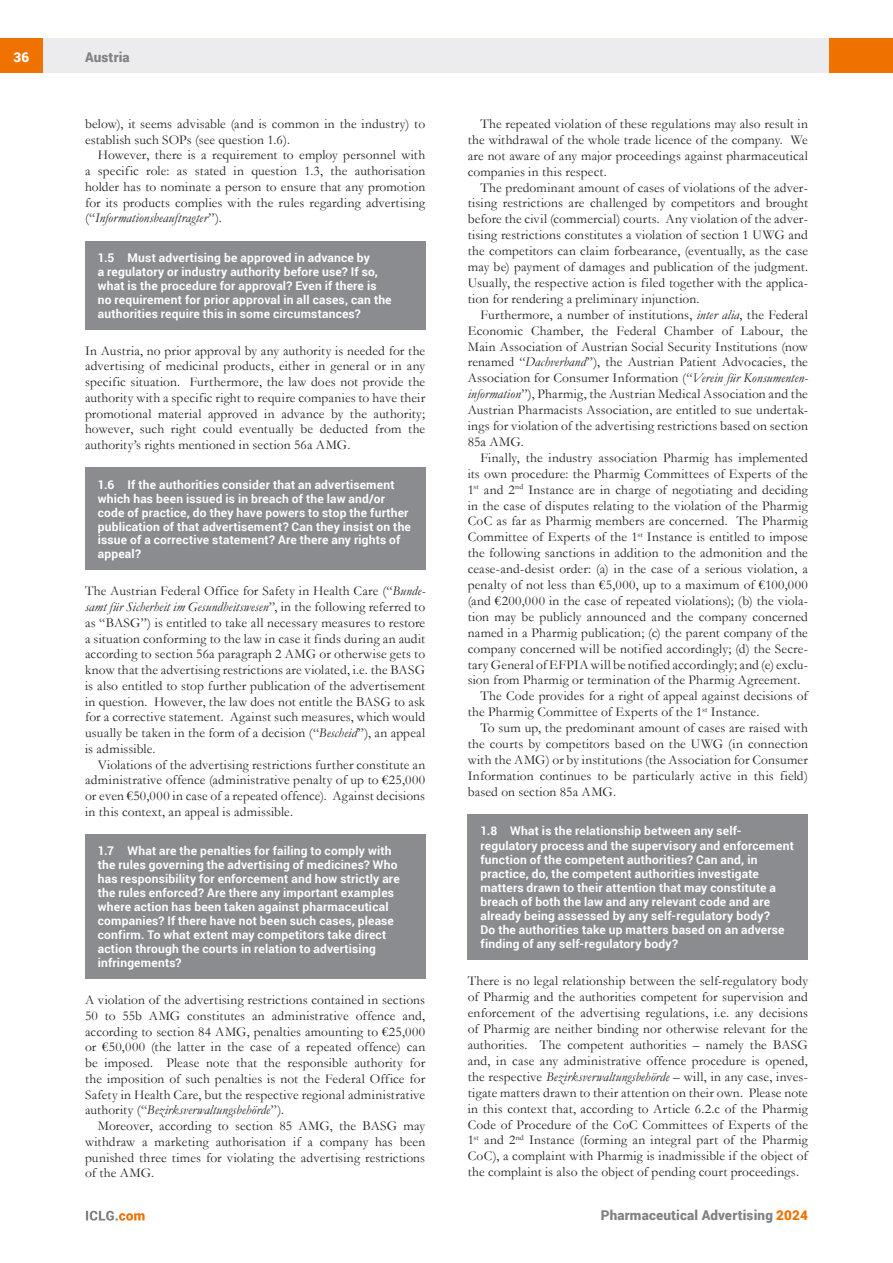
<style>
.page{position:relative;width:893px;height:1263px;background:#fff}
.page>*{position:absolute;margin:0;border:0;box-sizing:border-box;transform-origin:0 0}
.t1{font:13.5px/15.8px "Garamond";letter-spacing:.01em;color:#231f20;text-align:justify}
.t2{font:900 13.5px "Roboto";letter-spacing:.015em;color:#808285}
.t3{font:900 13.5px "Roboto";color:#fff}
.t4{font:700 12px/14px "Roboto";letter-spacing:.015em;color:#fff}
.s1{font-style:italic}
.s2{color:#ef7100}
</style>
<div class="page">
<div style="left:43px;top:38px;width:786px;height:34px;background:#ececee"></div>
<div style="left:0;top:38px;width:43px;height:34px;background:#ef7100"></div>
<div style="left:829px;top:38px;width:64px;height:34px;background:#ef7100"></div>
<svg style="left:86px;top:1211px;width:59px;height:9px"></svg>
<div style="left:468px;top:814px;width:340px;height:146px;background:#8a8c8f"></div>
<div style="left:85px;top:241px;width:340px;height:88px;background:#8a8c8f"></div>
<div style="left:85px;top:468px;width:340px;height:102px;background:#8a8c8f"></div>
<div style="left:85px;top:834px;width:340px;height:145px;background:#8a8c8f"></div>
<p class="t3" style="left:13px;top:48px;width:17px">36</p>
<p class="t2" style="left:85px;top:48px;width:46px">Austria</p>
<p class="t1" style="left:85px;top:115px;width:342px">below), it seems advisable (and is common in the industry) to establish such SOPs (see question 1.6).</p>
<p class="t1" style="left:85px;top:147px;width:342px;text-indent:13px">However, there is a requirement to employ personnel with a specific role: as stated in question 1.3, the authorisation holder has to nominate a person to ensure that any promotion for its products complies with the rules regarding advertising (“<span class="s1">Informationsbeauftragter</span>”).</p>
<p class="t4" style="left:98px;top:250px;width:295px">1.5 Must advertising be approved in advance by<br>a regulatory or industry authority before use? If so, what is the procedure for approval? Even if there is no requirement for prior approval in all cases, can the authorities require this in some circumstances?</p>
<p class="t1" style="left:85px;top:342px;width:342px">In Austria, no prior approval by any authority is needed for the advertising of medicinal products, either in general or in any specific situation. Furthermore, the law does not provide the authority with a specific right to require companies to have their promotional material approved in advance by the authority; however, such right could eventually be deducted from the authority’s rights mentioned in section 56a AMG.</p>
<p class="t4" style="left:98px;top:477px;width:315px">1.6 If the authorities consider that an advertisement which has been issued is in breach of the law and/or code of practice, do they have powers to stop the further publication of that advertisement? Can they insist on the issue of a corrective statement? Are there any rights of appeal?</p>
<p class="t1" style="left:85px;top:583px;width:342px">The Austrian Federal Office for Safety in Health Care (“<span class="s1">Bunde&shy;samt für Sicherheit im Gesundheitswesen</span>”, in the following referred to as “BASG”) is entitled to take all necessary measures to restore a situation conforming to the law in case it finds during an audit according to section 56a paragraph 2 AMG or otherwise gets to know that the advertising restrictions are violated, i.e. the BASG is also entitled to stop further publication of the advertisement in question. However, the law does not entitle the BASG to ask for a corrective statement. Against such measures, which would usually be taken in the form of a decision (“<span class="s1">Bescheid</span>”), an appeal is admissible.</p>
<p class="t1" style="left:85px;top:756px;width:342px;text-indent:13px">Violations of the advertising restrictions further constitute an administrative offence (administrative penalty of up to €25,000 or even €50,000 in case of a repeated offence). Against decisions in this context, an appeal is admissible.</p>
<p class="t4" style="left:98px;top:844px;width:303px">1.7 What are the penalties for failing to comply with the rules governing the advertising of medicines? Who has responsibility for enforcement and how strictly are the rules enforced? Are there any important examples where action has been taken against pharmaceutical companies? If there have not been such cases, please confirm. To what extent may competitors take direct action through the courts in relation to advertising infringements?</p>
<p class="t1" style="left:85px;top:991px;width:342px">A violation of the advertising restrictions contained in sections 50 to 55b AMG constitutes an administrative offence and, according to section 84 AMG, penalties amounting to €25,000 or €50,000 (the latter in the case of a repeated offence) can be imposed. Please note that the responsible authority for the imposition of such penalties is not the Federal Office for Safety in Health Care, but the respective regional administrative authority (“<span class="s1">Bezirksverwaltungsbehörde</span>”).</p>
<p class="t1" style="left:85px;top:1117px;width:342px;text-indent:13px">Moreover, according to section 85 AMG, the BASG may withdraw a marketing authorisation if a company has been punished three times for violating the advertising restrictions of the AMG.</p>
<p class="t1" style="left:468px;top:115px;width:342px;text-indent:13px">The repeated violation of these regulations may also result in the withdrawal of the whole trade licence of the company. We are not aware of any major proceedings against pharmaceutical companies in this respect.</p>
<p class="t1" style="left:468px;top:179px;width:342px;text-indent:13px">The predominant amount of cases of violations of the adver&shy;tising restrictions are challenged by competitors and brought before the civil (commercial) courts. Any violation of the adver&shy;tising restrictions constitutes a violation of section 1 UWG and the competitors can claim forbearance, (eventually, as the case may be) payment of damages and publication of the judgment.<br>Usually, the respective action is filed together with the applica&shy;tion for rendering a preliminary injunction.</p>
<p class="t1" style="left:468px;top:306px;width:342px;text-indent:13px">Furthermore, a number of institutions, <span class="s1">inter alia</span>, the Federal Economic Chamber, the Federal Chamber of Labour, the Main Association of Austrian Social Security Institutions (now renamed “<span class="s1">Dachverband</span>”), the Austrian Patient Advocacies, the Association for Consumer Information (“<span class="s1">Verein für Konsumenten&shy;information</span>”), Pharmig, the Austrian Medical Association and the Austrian Pharmacists Association, are entitled to sue undertak&shy;ings for violation of the advertising restrictions based on section 85a AMG.</p>
<p class="t1" style="left:480px;top:449px;width:329px">Finally, the industry association Pharmig has implemented</p>
<p class="t1" style="left:468px;top:465px;width:342px">its own procedure: the Pharmig Committees of Experts of the</p>
<p class="t1" style="left:468px;top:481px;width:342px">1<sup>st</sup> and 2<sup>nd</sup> Instance are in charge of negotiating and deciding</p>
<p class="t1" style="left:468px;top:497px;width:342px">in the case of disputes relating to the violation of the Pharmig</p>
<p class="t1" style="left:468px;top:513px;width:342px">CoC as far as Pharmig members are concerned. The Pharmig</p>
<p class="t1" style="left:468px;top:529px;width:342px">Committee of Experts of the 1<sup>st</sup> Instance is entitled to impose</p>
<p class="t1" style="left:468px;top:545px;width:342px">the following sanctions in addition to the admonition and the</p>
<p class="t1" style="left:468px;top:561px;width:342px">cease-and-desist order: (a) in the case of a serious violation, a</p>
<p class="t1" style="left:468px;top:577px;width:342px">penalty of not less than €5,000, up to a maximum of €100,000</p>
<p class="t1" style="left:468px;top:592px;width:342px">(and €200,000 in the case of repeated violations); (b) the viola-</p>
<p class="t1" style="left:468px;top:608px;width:342px">tion may be publicly announced and the company concerned</p>
<p class="t1" style="left:468px;top:624px;width:342px">named in a Pharmig publication; (c) the parent company of the</p>
<p class="t1" style="left:468px;top:640px;width:342px">company concerned will be notified accordingly; (d) the Secre-</p>
<p class="t1" style="left:468px;top:656px;width:342px">tary General of EFPIAwill be notified accordingly; and (e) exclu-</p>
<p class="t1" style="left:468px;top:672px;width:334px">sion from Pharmig or termination of the Pharmig Agreement.</p>
<p class="t1" style="left:480px;top:688px;width:329px">The Code provides for a right of appeal against decisions of</p>
<p class="t1" style="left:468px;top:704px;width:293px">the Pharmig Committee of Experts of the 1<sup>st</sup> Instance.</p>
<p class="t1" style="left:480px;top:720px;width:329px">To sum up, the predominant amount of cases are raised with</p>
<p class="t1" style="left:468px;top:736px;width:342px">the courts by competitors based on the UWG (in connection</p>
<p class="t1" style="left:468px;top:751px;width:342px">with the AMG) or by institutions (the Association for Consumer</p>
<p class="t1" style="left:468px;top:767px;width:342px">Information continues to be particularly active in this field)</p>
<p class="t1" style="left:468px;top:783px;width:150px">based on section 85a AMG.</p>
<p class="t4" style="left:480px;top:824px;width:315px">1.8 What is the relationship between any self&shy;regulatory process and the supervisory and enforcement function of the competent authorities? Can and, in practice, do, the competent authorities investigate matters drawn to their attention that may constitute a breach of both the law and any relevant code and are already being assessed by any self-regulatory body?<br>Do the authorities take up matters based on an adverse finding of any self-regulatory body?</p>
<p class="t1" style="left:468px;top:973px;width:342px">There is no legal relationship between the self-regulatory body of Pharmig and the authorities competent for supervision and enforcement of the advertising regulations, i.e. any decisions of Pharmig are neither binding nor otherwise relevant for the authorities. The competent authorities – namely the BASG and, in case any administrative offence procedure is opened, the respective <span class="s1">Bezirksverwaltungsbehörde</span> – will, in any case, inves&shy;tigate matters drawn to their attention on their own. Please note in this context that, according to Article 6.2.c of the Pharmig Code of Procedure of the CoC Committees of Experts of the 1<sup>st</sup> and 2<sup>nd</sup> Instance (forming an integral part of the Pharmig CoC), a complaint with Pharmig is inadmissible if the object of the complaint is also the object of pending court proceedings.</p>
<p class="t2" style="left:601px;top:1206px;width:209px">Pharmaceutical Advertising <span class="s2">2024</span></p>
</div>
